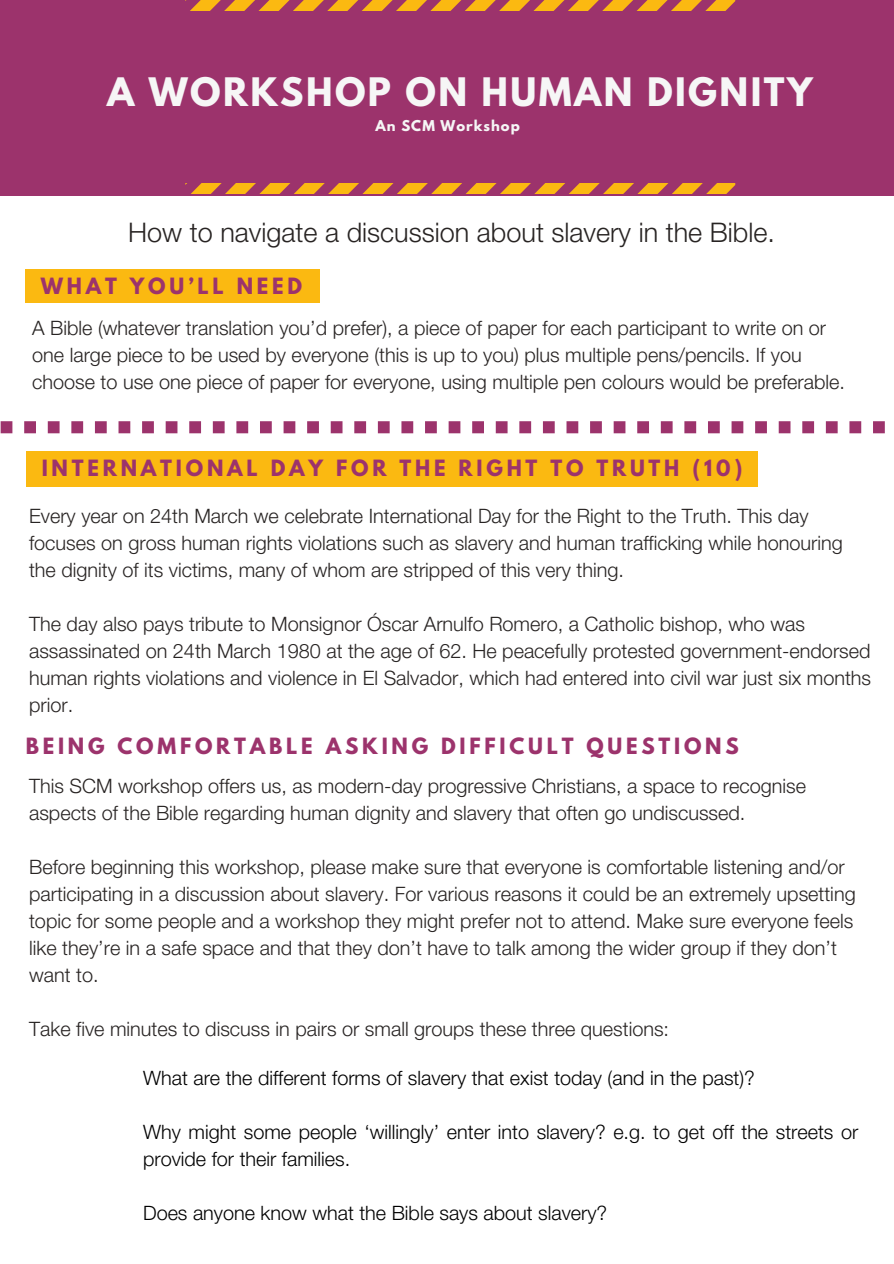
<style>
.page{position:relative;width:894px;height:1264px;background:#fff}
.page>*{position:absolute;margin:0;border:0;box-sizing:border-box;transform-origin:0 0}
.t1{font:700 34.8px "League Spartan";letter-spacing:.07em;color:#f6f6f6}
.t2{font:300 27px "Helvetica Neue LT Std";color:#282423}
.t3{font:300 19.8px/27px "Helvetica Neue LT Std";color:#282423}
.t4{font:300 19.8px/27px "Helvetica Neue LT Std";color:#000}
.t5{font:700 19.8px "League Spartan";letter-spacing:.19em;color:#9c336c}
.t6{font:700 13.2px "League Spartan";letter-spacing:.08em;color:#f6f6f6}
</style>
<div class="page">
<div style="left:0;top:0;width:893px;height:195px;background:#9c336c"></div>
<div style="left:26px;top:269px;width:294px;height:34px;background:#fbb911"></div>
<svg style="left:185px;top:184px;width:550px;height:10px"></svg>
<svg style="left:185px;top:0;width:550px;height:10px"></svg>
<svg style="left:1px;top:421px;width:459px;height:12px"></svg>
<svg style="left:472px;top:421px;width:413px;height:12px"></svg>
<div style="left:26px;top:451px;width:730px;height:35px;background:#fbb911"></div>
<p class="t1" style="left:107px;top:75px;width:707px">A WORKSHOP ON HUMAN DIGNITY</p>
<p class="t6" style="left:375px;top:120px;width:146px">An SCM Workshop</p>
<p class="t2" style="left:128px;top:223px;width:648px">How to navigate a discussion about slavery in the Bible.</p>
<p class="t5" style="left:41px;top:276px;width:263px">WHAT YOU’LL NEED</p>
<p class="t3" style="left:32px;top:317px;width:814px">A Bible (whatever translation you’d prefer), a piece of paper for each participant to write on or one large piece to be used by everyone (this is up to you) plus multiple pens/pencils. If you choose to use one piece of paper for everyone, using multiple pen colours would be preferable.</p>
<p class="t5" style="left:42px;top:458px;width:702px">INTERNATIONAL DAY FOR THE RIGHT TO TRUTH (10)</p>
<p class="t3" style="left:29px;top:505px;width:815px">Every year on 24th March we celebrate International Day for the Right to the Truth. This day focuses on gross human rights violations such as slavery and human trafficking while honouring the dignity of its victims, many of whom are stripped of this very thing.</p>
<p class="t3" style="left:29px;top:613px;width:843px">The day also pays tribute to Monsignor Óscar Arnulfo Romero, a Catholic bishop, who was assassinated on 24th March 1980 at the age of 62. He peacefully protested government-endorsed human rights violations and violence in El Salvador, which had entered into civil war just six months prior.</p>
<p class="t5" style="left:26px;top:735px;width:714px">BEING COMFORTABLE ASKING DIFFICULT QUESTIONS</p>
<p class="t3" style="left:29px;top:775px;width:778px">This SCM workshop offers us, as modern-day progressive Christians, a space to recognise aspects of the Bible regarding human dignity and slavery that often go undiscussed.</p>
<p class="t3" style="left:29px;top:856px;width:827px">Before beginning this workshop, please make sure that everyone is comfortable listening and/or participating in a discussion about slavery. For various reasons it could be an extremely upsetting topic for some people and a workshop they might prefer not to attend. Make sure everyone feels like they’re in a safe space and that they don’t have to talk among the wider group if they don’t want to.</p>
<p class="t3" style="left:29px;top:1018px;width:641px">Take five minutes to discuss in pairs or small groups these three questions:</p>
<p class="t4" style="left:143px;top:1066px;width:613px">What are the different forms of slavery that exist today (and in the past)?</p>
<p class="t4" style="left:143px;top:1120px;width:716px">Why might some people ‘willingly’ enter into slavery? e.g. to get off the streets or provide for their families.</p>
<p class="t4" style="left:143px;top:1201px;width:465px">Does anyone know what the Bible says about slavery?</p>
</div>
